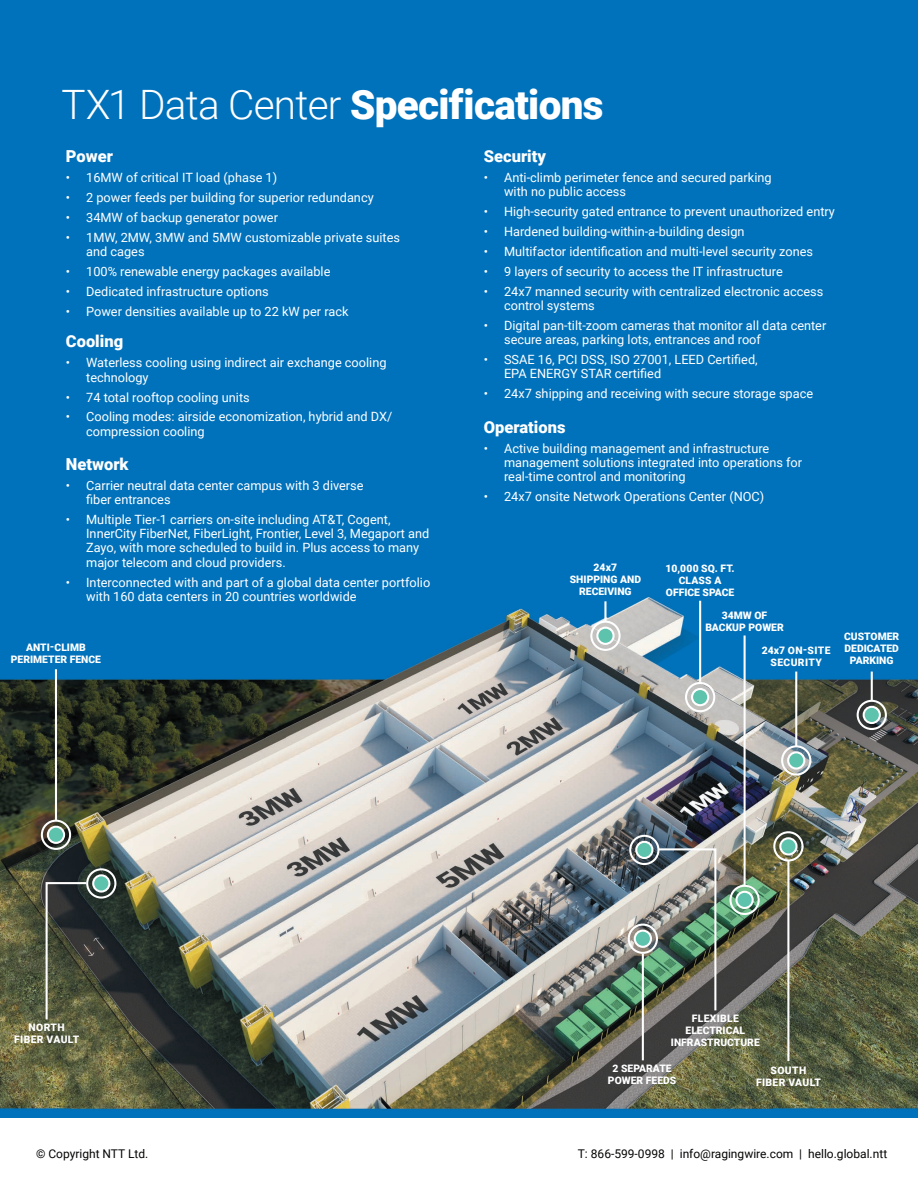
<style>
.page{position:relative;width:918px;height:1188px;background:#fff}
.page>*{position:absolute;margin:0;border:0;box-sizing:border-box;transform-origin:0 0}
.t1{font:900 40.5px "Roboto";letter-spacing:-.02em;color:#fff}
.t2{font:900 16.5px "Roboto";color:#fff}
.t3{font:12.75px/14.2px "Roboto";color:#fff}
.t4{font:12px "Roboto";color:#040503}
.t5{font:900 10.35px/12px "Roboto";color:#fff}
.t6{font:900 10.35px "Roboto";letter-spacing:.035em;color:#fff}
.t7{font:900 10.35px "Roboto";letter-spacing:.02em;color:#fff}
.s1{font-weight:300}
</style>
<div class="page">
<img style="left:0;top:0;width:918px;height:1117px">
<div style="left:48px;top:827px;width:16px;height:16px;background:#5dc3ad;border-radius:50%"></div>
<div style="left:47px;top:826px;width:18px;height:18px;border:2px solid #fff;border-radius:50%"></div>
<div style="left:41px;top:820px;width:30px;height:30px;border:2px solid #fff;border-radius:50%"></div>
<hr style="left:55px;top:669px;width:2px;height:152px;background:#fff">
<div style="left:788px;top:752px;width:16px;height:17px;background:#5dc3ad;border-radius:50%"></div>
<div style="left:787px;top:751px;width:18px;height:19px;border:2px solid #fff;border-radius:50%"></div>
<div style="left:781px;top:745px;width:30px;height:31px;border:2px solid #fff;border-radius:50%"></div>
<div style="left:864px;top:707px;width:16px;height:16px;background:#5dc3ad;border-radius:50%"></div>
<div style="left:863px;top:706px;width:18px;height:18px;border:2px solid #fff;border-radius:50%"></div>
<div style="left:857px;top:700px;width:30px;height:30px;border:2px solid #fff;border-radius:50%"></div>
<div style="left:635px;top:931px;width:16px;height:16px;background:#5dc3ad;border-radius:50%"></div>
<div style="left:634px;top:930px;width:18px;height:18px;border:2px solid #fff;border-radius:50%"></div>
<div style="left:628px;top:924px;width:30px;height:30px;border:2px solid #fff;border-radius:50%"></div>
<div style="left:636px;top:842px;width:16px;height:16px;background:#5dc3ad;border-radius:50%"></div>
<div style="left:635px;top:841px;width:18px;height:18px;border:2px solid #fff;border-radius:50%"></div>
<div style="left:629px;top:835px;width:31px;height:30px;border:2px solid #fff;border-radius:50%"></div>
<svg style="left:736px;top:892px;width:17px;height:16px"></svg>
<div style="left:735px;top:891px;width:19px;height:18px;border:2px solid #fff;border-radius:50%"></div>
<div style="left:729px;top:885px;width:31px;height:30px;border:2px solid #fff;border-radius:50%"></div>
<div style="left:692px;top:689px;width:16px;height:16px;background:#5dc3ad;border-radius:50%"></div>
<div style="left:691px;top:688px;width:18px;height:18px;border:2px solid #fff;border-radius:50%"></div>
<div style="left:685px;top:682px;width:30px;height:30px;border:2px solid #fff;border-radius:50%"></div>
<div style="left:597px;top:628px;width:17px;height:16px;background:#5dc3ad;border-radius:50%"></div>
<div style="left:596px;top:627px;width:19px;height:18px;border:2px solid #fff;border-radius:50%"></div>
<div style="left:590px;top:621px;width:31px;height:30px;border:2px solid #fff;border-radius:50%"></div>
<hr style="left:795px;top:672px;width:2px;height:75px;background:#fff">
<hr style="left:642px;top:954px;width:2px;height:106px;background:#fff">
<img style="left:656px;top:847px;width:61px;height:165px">
<hr style="left:871px;top:672px;width:2px;height:29px;background:#fff">
<hr style="left:744px;top:636px;width:2px;height:250px;background:#fff">
<hr style="left:699px;top:601px;width:2px;height:81px;background:#fff">
<hr style="left:604px;top:601px;width:2px;height:21px;background:#fff">
<div style="left:93px;top:875px;width:16px;height:17px;background:#5dc3ad;border-radius:50%"></div>
<div style="left:92px;top:874px;width:18px;height:19px;border:2px solid #fff;border-radius:50%"></div>
<div style="left:86px;top:868px;width:30px;height:31px;border:2px solid #fff;border-radius:50%"></div>
<svg style="left:45px;top:881px;width:43px;height:141px;background:#4b5042"></svg>
<svg style="left:780px;top:838px;width:17px;height:16px"></svg>
<div style="left:779px;top:837px;width:19px;height:19px;border:2px solid #fff;border-radius:50%"></div>
<div style="left:773px;top:831px;width:31px;height:31px;border:2px solid #fff;border-radius:50%"></div>
<hr style="left:787px;top:860px;width:2px;height:201px;background:#fff">
<p class="t1" style="left:62px;top:76px;width:544px"><span class="s1">TX1 Data Center</span> Specifications</p>
<p class="t2" style="left:66px;top:144px;width:49px">Power</p>
<p class="t3" style="left:66px;top:170px;width:213px">• 16MW of critical IT load (phase 1)</p>
<p class="t3" style="left:66px;top:190px;width:309px">• 2 power feeds per building for superior redundancy</p>
<p class="t3" style="left:66px;top:209px;width:214px">• 34MW of backup generator power</p>
<p class="t3" style="left:86px;top:229px;width:315px;text-indent:-20px">• 1MW, 2MW, 3MW and 5MW customizable private suites and cages</p>
<p class="t3" style="left:66px;top:264px;width:266px">• 100% renewable energy packages available</p>
<p class="t3" style="left:66px;top:283px;width:204px">• Dedicated infrastructure options</p>
<p class="t3" style="left:66px;top:303px;width:284px">• Power densities available up to 22 kW per rack</p>
<p class="t2" style="left:66px;top:330px;width:59px">Cooling</p>
<p class="t3" style="left:86px;top:355px;width:302px;text-indent:-20px">• Waterless cooling using indirect air exchange cooling technology</p>
<p class="t3" style="left:66px;top:389px;width:185px">• 74 total rooftop cooling units</p>
<p class="t3" style="left:86px;top:409px;width:308px;text-indent:-20px">• Cooling modes: airside economization, hybrid and DX/ compression cooling</p>
<p class="t2" style="left:66px;top:452px;width:64px">Network</p>
<p class="t3" style="left:86px;top:478px;width:279px;text-indent:-20px">• Carrier neutral data center campus with 3 diverse fiber entrances</p>
<p class="t3" style="left:86px;top:512px;width:345px;text-indent:-20px">• Multiple Tier-1 carriers on-site including AT&amp;T, Cogent, InnerCity FiberNet, FiberLight, Frontier, Level 3, Megaport and Zayo, with more scheduled to build in. Plus access to many major telecom and cloud providers.</p>
<p class="t3" style="left:86px;top:575px;width:346px;text-indent:-20px">• Interconnected with and part of a global data center portfolio with 160 data centers in 20 countries worldwide</p>
<p class="t2" style="left:484px;top:144px;width:64px">Security</p>
<p class="t3" style="left:504px;top:170px;width:269px;text-indent:-20px">• Anti-climb perimeter fence and secured parking with no public access</p>
<p class="t3" style="left:484px;top:204px;width:353px">• High-security gated entrance to prevent unauthorized entry</p>
<p class="t3" style="left:484px;top:224px;width:262px">• Hardened building-within-a-building design</p>
<p class="t3" style="left:484px;top:244px;width:331px">• Multifactor identification and multi-level security zones</p>
<p class="t3" style="left:484px;top:264px;width:301px">• 9 layers of security to access the IT infrastructure</p>
<p class="t3" style="left:504px;top:283px;width:321px;text-indent:-20px">• 24x7 manned security with centralized electronic access control systems</p>
<p class="t3" style="left:504px;top:318px;width:324px;text-indent:-20px">• Digital pan-tilt-zoom cameras that monitor all data center secure areas, parking lots, entrances and roof</p>
<p class="t3" style="left:504px;top:352px;width:255px;text-indent:-20px">• SSAE 16, PCI DSS, ISO 27001, LEED Certified,<br>EPA ENERGY STAR certified</p>
<p class="t3" style="left:484px;top:386px;width:331px">• 24x7 shipping and receiving with secure storage space</p>
<p class="t2" style="left:484px;top:416px;width:83px">Operations</p>
<p class="t3" style="left:504px;top:441px;width:300px;text-indent:-20px">• Active building management and infrastructure management solutions integrated into operations for real-time control and monitoring</p>
<p class="t3" style="left:484px;top:489px;width:282px">• 24x7 onsite Network Operations Center (NOC)</p>
<p class="t5" style="left:594px;top:561px;width:25px">24x7</p>
<p class="t5" style="left:570px;top:573px;width:73px">SHIPPING AND</p>
<p class="t5" style="left:579px;top:585px;width:54px">RECEIVING</p>
<p class="t5" style="left:666px;top:562px;width:71px">10,000 SQ. FT.</p>
<p class="t5" style="left:679px;top:574px;width:44px">CLASS A</p>
<p class="t5" style="left:666px;top:586px;width:70px">OFFICE SPACE</p>
<p class="t5" style="left:26px;top:641px;width:61px">ANTI-CLIMB</p>
<p class="t5" style="left:11px;top:653px;width:92px">PERIMETER FENCE</p>
<p class="t5" style="left:29px;top:1021px;width:38px">NORTH</p>
<p class="t6" style="left:14px;top:1032px;width:67px">FIBER VAULT</p>
<p class="t5" style="left:705px;top:609px;width:80px;text-align:center">34MW OF<br>BACKUP POWER</p>
<p class="t7" style="left:762px;top:643px;width:70px">24x7 ON-SITE</p>
<p class="t6" style="left:771px;top:655px;width:53px">SECURITY</p>
<p class="t5" style="left:844px;top:630px;width:57px">CUSTOMER<br>DEDICATED</p>
<p class="t5" style="left:850px;top:654px;width:45px">PARKING</p>
<p class="t6" style="left:692px;top:1011px;width:49px">FLEXIBLE</p>
<p class="t5" style="left:686px;top:1024px;width:61px">ELECTRICAL</p>
<p class="t5" style="left:671px;top:1036px;width:90px">INFRASTRUCTURE</p>
<p class="t5" style="left:613px;top:1062px;width:61px">2 SEPARATE</p>
<p class="t5" style="left:608px;top:1074px;width:70px">POWER FEEDS</p>
<p class="t5" style="left:771px;top:1064px;width:37px">SOUTH</p>
<p class="t6" style="left:756px;top:1075px;width:67px">FIBER VAULT</p>
<p class="t4" style="left:36px;top:1145px;width:114px">© Copyright NTT Ltd.</p>
<p class="t4" style="left:578px;top:1145px;width:311px">T: 866-599-0998 | info@ragingwire.com | hello.global.ntt</p>
</div>
